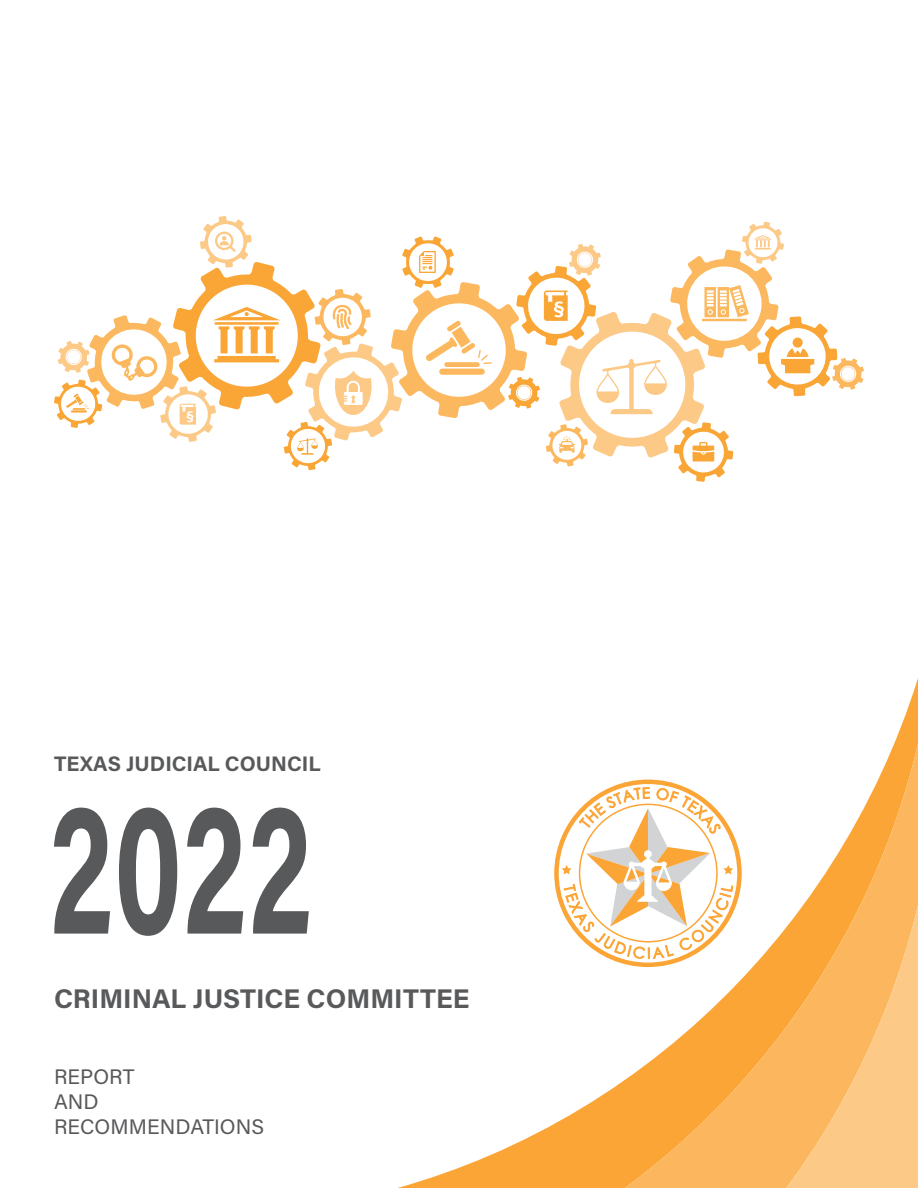
<style>
.page{position:relative;width:918px;height:1188px;background:#fff}
.page>*{position:absolute;margin:0;border:0;box-sizing:border-box;transform-origin:0 0}
.t1{font:700 27px "Acumin Pro";color:#58595b}
.t2{font:21px/25.2px "Acumin Pro";color:#58595b}
.t3{font:700 21px "Acumin Pro";color:#58595b}
</style>
<div class="page">
<svg style="left:54px;top:808px;width:255px;height:128px"></svg>
<svg style="left:397px;top:678px;width:521px;height:510px"></svg>
<svg style="left:615px;top:709px;width:303px;height:479px"></svg>
<svg style="left:781px;top:870px;width:137px;height:318px;background:#fcbd6b"></svg>
<div style="left:554px;top:780px;width:188px;height:187px;border:4px solid #fba536;border-radius:50%"></div>
<svg style="left:54px;top:316px;width:783px;height:166px"></svg>
<svg style="left:58px;top:216px;width:726px;height:242px"></svg>
<svg style="left:562px;top:788px;width:171px;height:171px"></svg>
<p class="t3" style="left:54px;top:749px;width:268px">TEXAS JUDICIAL COUNCIL</p>
<p class="t1" style="left:54px;top:980px;width:417px">CRIMINAL JUSTICE COMMITTEE</p>
<p class="t2" style="left:54px;top:1063px;width:82px">REPORT</p>
<p class="t2" style="left:54px;top:1088px;width:212px">AND<br>RECOMMENDATIONS</p>
</div>
